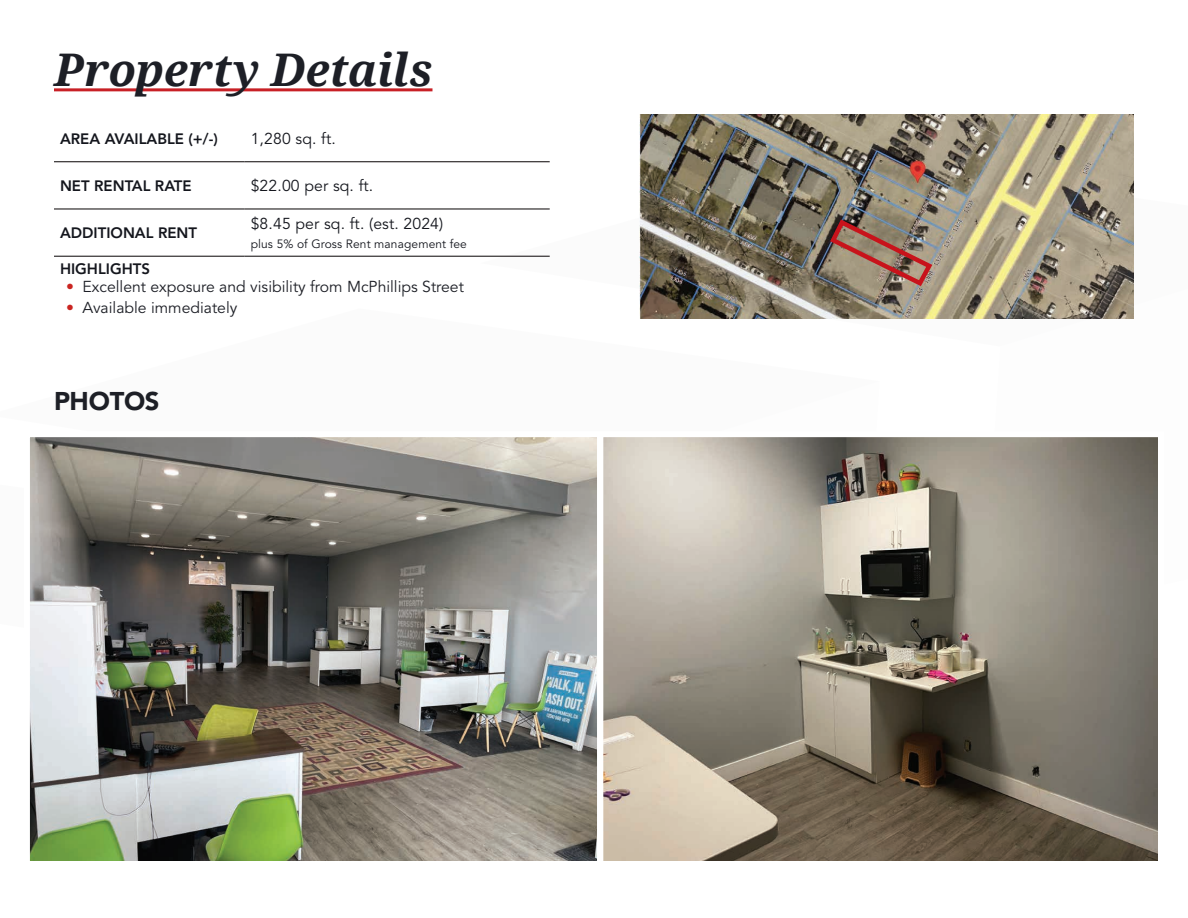
<style>
.page{position:relative;width:1188px;height:918px;background:#fff}
.page>*{position:absolute;margin:0;border:0;box-sizing:border-box;transform-origin:0 0}
.t1{font:italic 700 45px "Droid Serif";color:#1d1f26}
.t2{font:900 25.5px "Avenir LT Std";letter-spacing:-.015em;color:#1d1f26}
.t3{font:15.75px "Avenir LT Std";color:#1d1f26}
.t4{font:15.75px "Avenir LT Std";letter-spacing:.01em;color:#14161d}
.t5{font:800 15px "Avenir LT Std";color:#14161d}
.t6{font:12px "Avenir LT Std";letter-spacing:.01em;color:#14161d}
.s1{color:#ca2521}
</style>
<div class="page">
<hr style="left:54px;top:88px;width:379px;height:3px;background:#c82026">
<hr style="left:54px;top:161px;width:191px;height:1px;background:#231f20">
<hr style="left:245px;top:161px;width:305px;height:1px;background:#231f20">
<hr style="left:54px;top:208px;width:191px;height:2px;background:#231f20">
<hr style="left:245px;top:208px;width:305px;height:2px;background:#231f20">
<hr style="left:54px;top:256px;width:191px;height:1px;background:#231f20">
<hr style="left:245px;top:256px;width:305px;height:1px;background:#231f20">
<img style="left:640px;top:114px;width:494px;height:205px">
<img style="left:827px;top:216px;width:108px;height:73px">
<img style="left:31px;top:438px;width:1126px;height:422px">
<div style="left:24px;top:431px;width:579px;height:436px;border:6px solid #fff"></div>
<div style="left:597px;top:431px;width:567px;height:436px;border:6px solid #fff"></div>
<h1 class="t1" style="left:54px;top:39px;width:380px">Property Details</h1>
<p class="t5" style="left:60px;top:130px;width:159px">AREA AVAILABLE (+/-)</p>
<p class="t4" style="left:251px;top:130px;width:87px">1,280 sq. ft.</p>
<p class="t5" style="left:60px;top:177px;width:133px">NET RENTAL RATE</p>
<p class="t4" style="left:251px;top:177px;width:124px">$22.00 per sq. ft.</p>
<p class="t5" style="left:60px;top:224px;width:139px">ADDITIONAL RENT</p>
<p class="t4" style="left:251px;top:215px;width:194px">$8.45 per sq. ft. (est. 2024)</p>
<p class="t6" style="left:251px;top:237px;width:218px">plus 5% of Gross Rent management fee</p>
<p class="t5" style="left:60px;top:259px;width:92px">HIGHLIGHTS</p>
<p class="t3" style="left:66px;top:277px;width:399px"><span class="s1">•</span> Excellent exposure and visibility from McPhillips Street</p>
<p class="t3" style="left:66px;top:298px;width:173px"><span class="s1">•</span> Available immediately</p>
<h2 class="t2" style="left:54px;top:386px;width:107px">PHOTOS</h2>
</div>
